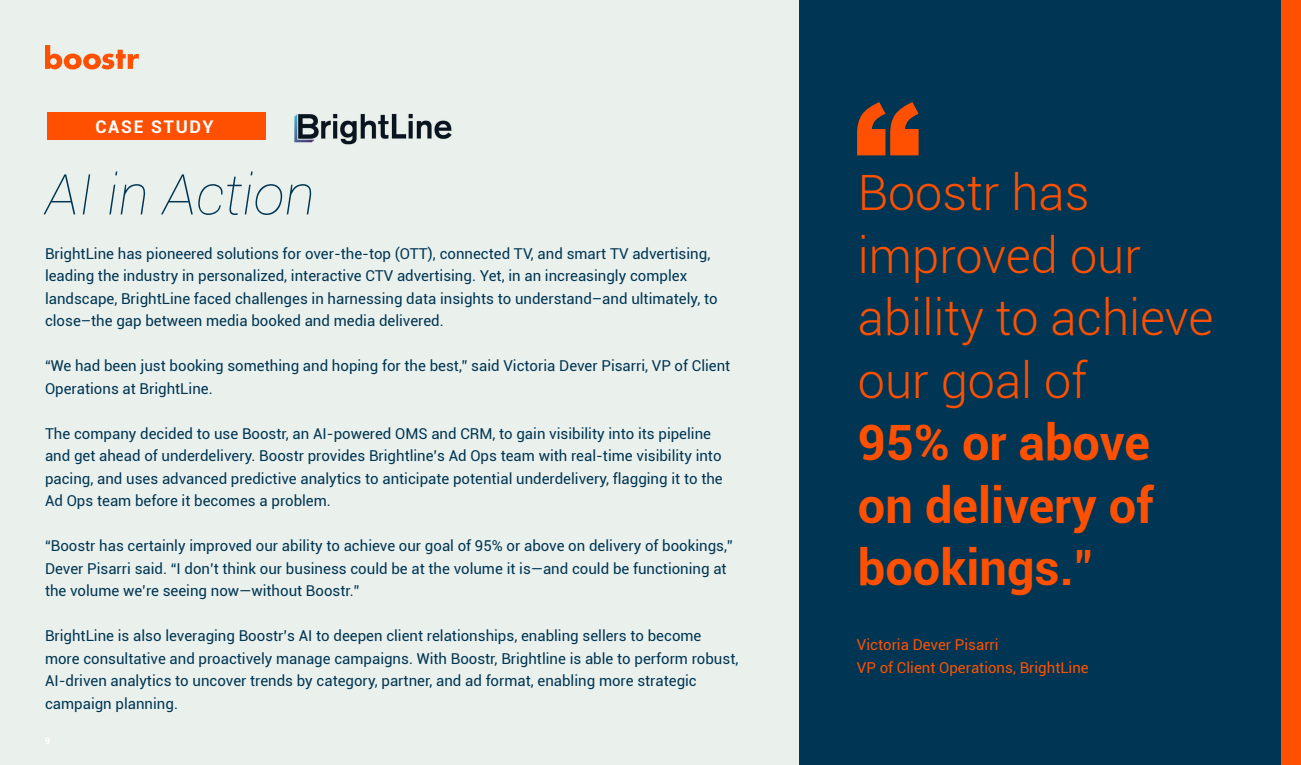
<style>
.page{position:relative;width:1301px;height:765px;background:#fff}
.page>*{position:absolute;margin:0;border:0;box-sizing:border-box;transform-origin:0 0}
.t1{font:italic 100 56.25px "Roboto";color:#003653}
.t2{font:300 48.75px/62.5px "Roboto";color:#fe5000}
.t3{font:700 48.75px/62.5px "Roboto";color:#fe5000;text-align:justify}
.t4{font:700 17.5px "Roboto";letter-spacing:.1em;color:#fff}
.t5{font:15px/22.5px "Roboto";color:#003653}
.t6{font:15px/22.5px "Roboto";color:#fe5000}
.s1{font-weight:500}
</style>
<div class="page">
<div style="left:0;top:0;width:799px;height:765px;background:#eaf0ec"></div>
<div style="left:799px;top:0;width:494px;height:765px;background:#003653"></div>
<svg style="left:45px;top:45px;width:94px;height:24px"></svg>
<div style="left:1281px;top:0;width:20px;height:765px;background:#fe5000"></div>
<svg style="left:857px;top:102px;width:61px;height:53px"></svg>
<div style="left:47px;top:112px;width:219px;height:28px;background:#fe5000"></div>
<img style="left:294px;top:113px;width:158px;height:32px">
<p class="t4" style="left:95px;top:114px;width:120px">CASE STUDY</p>
<h1 class="t1" style="left:45px;top:155px;width:272px">AI in Action</h1>
<p class="t5" style="left:45px;top:242px;width:674px">BrightLine has pioneered solutions for over-the-top (OTT), connected TV, and smart TV advertising, leading the industry in personalized, interactive CTV advertising. Yet, in an increasingly complex landscape, BrightLine faced challenges in harnessing data insights to understand–and ultimately, to close–the gap between media booked and media delivered.</p>
<p class="t5" style="left:45px;top:354px;width:687px">“We had been just booking something and hoping for the best,” said Victoria Dever Pisarri, VP of Client<br>Operations at BrightLine.</p>
<p class="t5" style="left:45px;top:422px;width:679px">The company decided to use Boostr, an AI-powered OMS and CRM, to gain visibility into its pipeline and get ahead of underdelivery. Boostr provides Brightline’s Ad Ops team with real-time visibility into pacing, and uses advanced predictive analytics to anticipate potential underdelivery, flagging it to the Ad Ops team before it becomes a problem.</p>
<p class="t5" style="left:45px;top:534px;width:689px">“Boostr has certainly improved our ability to achieve our goal of 95% or above on delivery of bookings,”<br>Dever Pisarri said. “I don’t think our business could be at the volume it is—and could be functioning at the volume we’re seeing now—without Boostr.”</p>
<p class="t5" style="left:45px;top:624px;width:695px">BrightLine is also leveraging Boostr’s AI to deepen client relationships, enabling sellers to become more consultative and proactively manage campaigns. With Boostr, Brightline is able to perform robust, AI-driven analytics to uncover trends by category, partner, and ad format, enabling more strategic campaign planning.</p>
<h2 class="t2" style="left:858px;top:160px;width:357px">Boostr has improved our ability to achieve our goal of</h2>
<h2 class="t3" style="left:858px;top:410px;width:297px">95% or above on delivery of bookings.<span class="s1">”</span></h2>
<p class="t6" style="left:857px;top:633px;width:233px">Victoria Dever Pisarri<br>VP of Client Operations, BrightLine</p>
</div>
